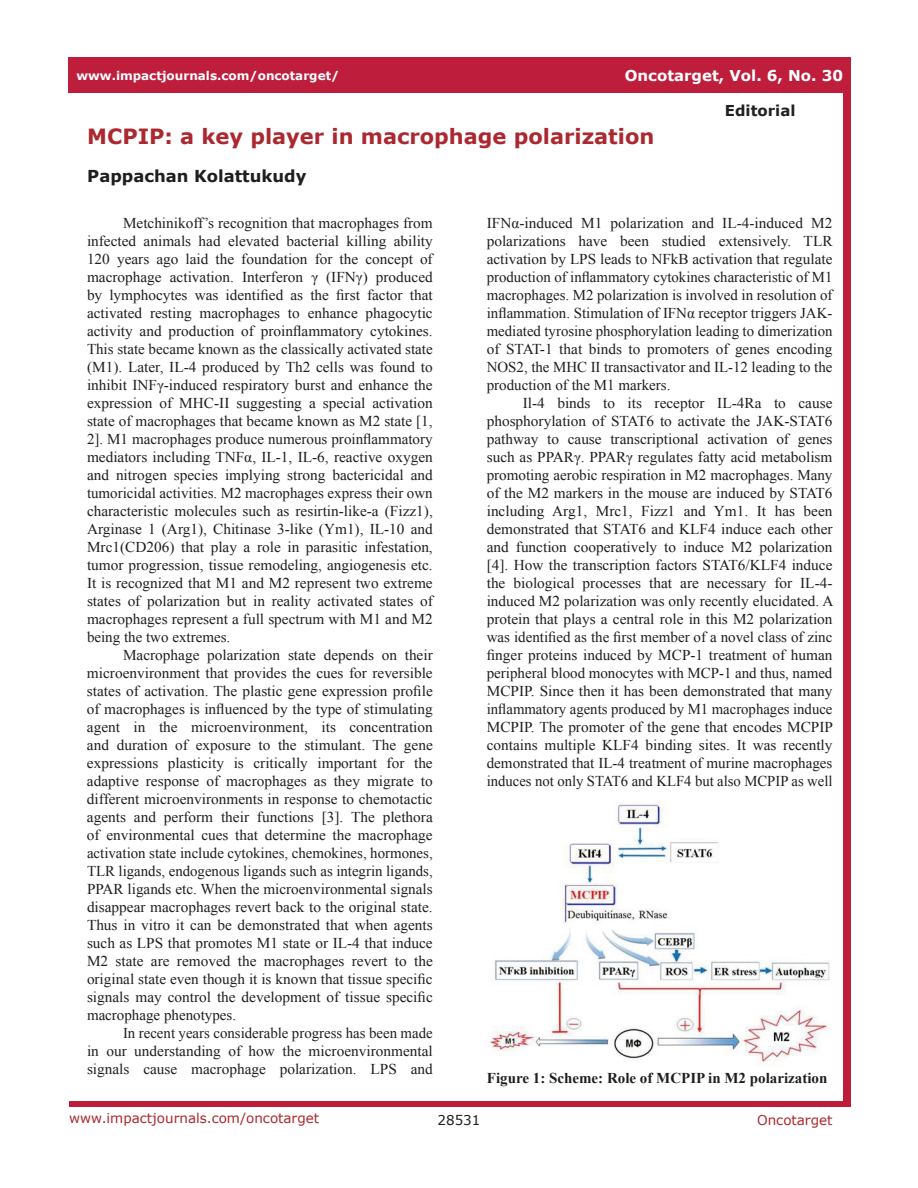
<style>
.page{position:relative;width:918px;height:1188px;background:#fff}
.page>*{position:absolute;margin:0;border:0;box-sizing:border-box;transform-origin:0 0}
.t1{font:700 21px "Verdana";color:#ac2830}
.t2{font:700 16.5px "Verdana";color:#201d20}
.t3{font:15px/18px "Times New Roman";color:#201d20;text-align:justify}
.t4{font:700 15px "Times New Roman";color:#201d20}
.t5{font:700 15px "Verdana";color:#fff}
.t6{font:700 15px "Verdana";color:#231f20}
.t7{font:13.5px "Verdana";color:#ac2830}
.t8{font:13.5px "Verdana";color:#201d20}
.t9{font:700 12px "Verdana";color:#fff}
</style>
<div class="page">
<div style="left:69px;top:57px;width:781px;height:36px;background:#be1e3c"></div>
<img style="left:490px;top:803px;width:340px;height:261px">
<p class="t9" style="left:76px;top:67px;width:264px">www.impactjournals.com/oncotarget/</p>
<p class="t5" style="left:625px;top:65px;width:220px">Oncotarget, Vol. 6, No. 30</p>
<p class="t6" style="left:725px;top:100px;width:72px">Editorial</p>
<h1 class="t1" style="left:87px;top:122px;width:569px">MCPIP: a key player in macrophage polarization</h1>
<p class="t2" style="left:87px;top:164px;width:221px">Pappachan Kolattukudy</p>
<p class="t3" style="left:87px;top:214px;width:347px;text-indent:36px">Metchinikoff’s recognition that macrophages from infected animals had elevated bacterial killing ability 120 years ago laid the foundation for the concept of macrophage activation. Interferon γ (IFNγ) produced by lymphocytes was identified as the first factor that activated resting macrophages to enhance phagocytic activity and production of proinflammatory cytokines.<br>This state became known as the classically activated state (M1). Later, IL-4 produced by Th2 cells was found to inhibit INFγ-induced respiratory burst and enhance the expression of MHC-II suggesting a special activation state of macrophages that became known as M2 state [1, 2]. M1 macrophages produce numerous proinflammatory mediators including TNFα, IL-1, IL-6, reactive oxygen and nitrogen species implying strong bactericidal and tumoricidal activities. M2 macrophages express their own characteristic molecules such as resirtin-like-a (Fizz1), Arginase 1 (Arg1), Chitinase 3-like (Ym1), IL-10 and Mrc1(CD206) that play a role in parasitic infestation, tumor progression, tissue remodeling, angiogenesis etc.<br>It is recognized that M1 and M2 represent two extreme states of polarization but in reality activated states of macrophages represent a full spectrum with M1 and M2 being the two extremes.</p>
<p class="t3" style="left:87px;top:646px;width:347px;text-indent:36px">Macrophage polarization state depends on their microenvironment that provides the cues for reversible states of activation. The plastic gene expression profile of macrophages is influenced by the type of stimulating agent in the microenvironment, its concentration and duration of exposure to the stimulant. The gene expressions plasticity is critically important for the adaptive response of macrophages as they migrate to different microenvironments in response to chemotactic agents and perform their functions [3]. The plethora of environmental cues that determine the macrophage activation state include cytokines, chemokines, hormones, TLR ligands, endogenous ligands such as integrin ligands, PPAR ligands etc. When the microenvironmental signals disappear macrophages revert back to the original state.<br>Thus in vitro it can be demonstrated that when agents such as LPS that promotes M1 state or IL-4 that induce M2 state are removed the macrophages revert to the original state even though it is known that tissue specific signals may control the development of tissue specific macrophage phenotypes.</p>
<p class="t3" style="left:87px;top:1024px;width:347px;text-indent:36px">In recent years considerable progress has been made in our understanding of how the microenvironmental signals cause macrophage polarization. LPS and</p>
<p class="t3" style="left:487px;top:214px;width:347px">IFNα-induced M1 polarization and IL-4-induced M2 polarizations have been studied extensively. TLR activation by LPS leads to NFkB activation that regulate production of inflammatory cytokines characteristic of M1 macrophages. M2 polarization is involved in resolution of inflammation. Stimulation of IFNα receptor triggers JAK&shy;mediated tyrosine phosphorylation leading to dimerization of STAT-1 that binds to promoters of genes encoding NOS2, the MHC II transactivator and IL-12 leading to the production of the M1 markers.</p>
<p class="t3" style="left:487px;top:394px;width:348px;text-indent:36px">Il-4 binds to its receptor IL-4Ra to cause phosphorylation of STAT6 to activate the JAK-STAT6 pathway to cause transcriptional activation of genes such as PPARγ. PPARγ regulates fatty acid metabolism promoting aerobic respiration in M2 macrophages. Many of the M2 markers in the mouse are induced by STAT6 including Arg1, Mrc1, Fizz1 and Ym1. It has been demonstrated that STAT6 and KLF4 induce each other and function cooperatively to induce M2 polarization [4]. How the transcription factors STAT6/KLF4 induce the biological processes that are necessary for IL-4- induced M2 polarization was only recently elucidated. A protein that plays a central role in this M2 polarization was identified as the first member of a novel class of zinc finger proteins induced by MCP-1 treatment of human peripheral blood monocytes with MCP-1 and thus, named MCPIP. Since then it has been demonstrated that many inflammatory agents produced by M1 macrophages induce MCPIP. The promoter of the gene that encodes MCPIP contains multiple KLF4 binding sites. It was recently demonstrated that IL-4 treatment of murine macrophages induces not only STAT6 and KLF4 but also MCPIP as well</p>
<p class="t4" style="left:487px;top:1068px;width:342px">Figure 1: Scheme: Role of MCPIP in M2 polarization</p>
<p class="t7" style="left:69px;top:1109px;width:252px">www.impactjournals.com/oncotarget</p>
<p class="t8" style="left:438px;top:1111px;width:44px">28531</p>
<p class="t7" style="left:757px;top:1111px;width:77px">Oncotarget</p>
</div>
